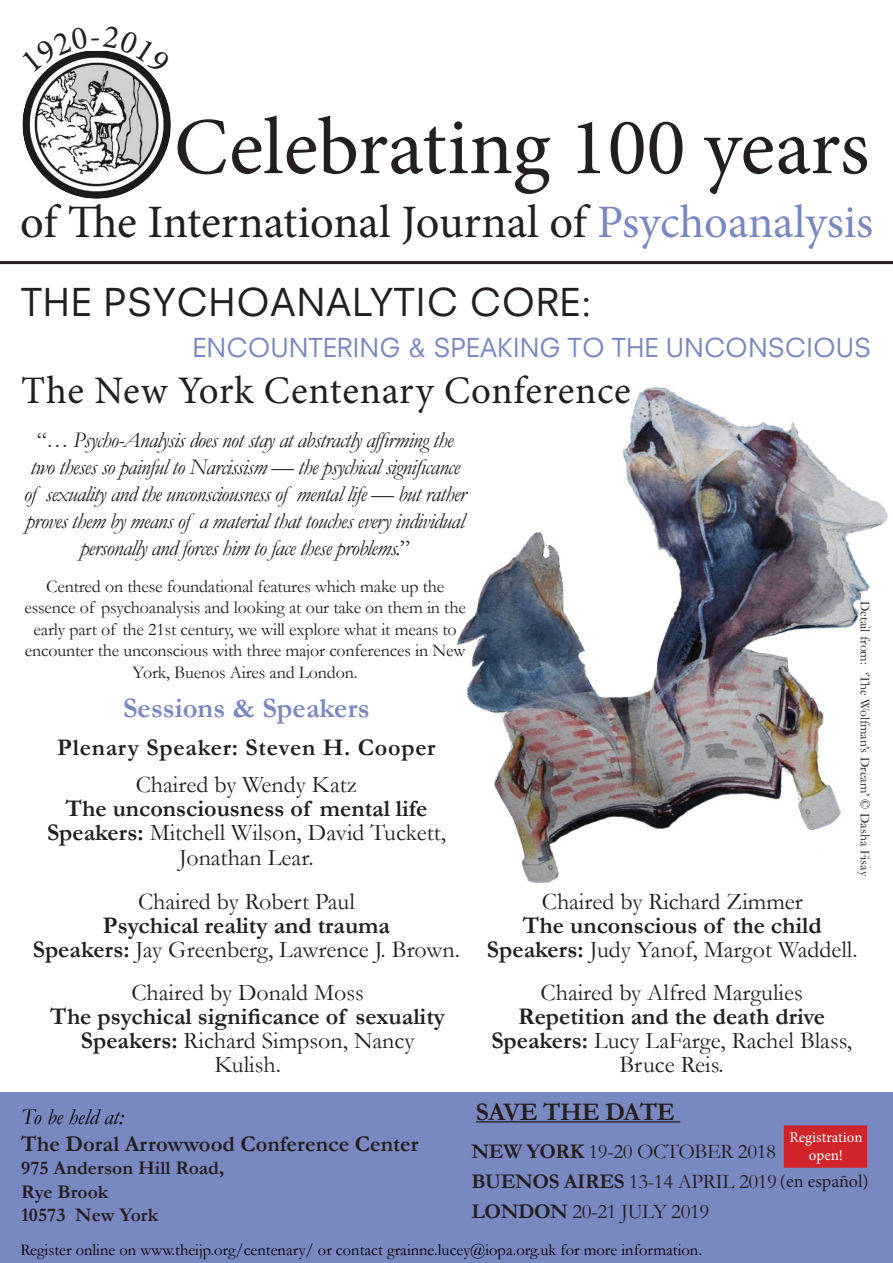
<style>
.page{position:relative;width:893px;height:1263px;background:#fff}
.page>*{position:absolute;margin:0;border:0;box-sizing:border-box;transform-origin:0 0}
.t1{font:81px "Minion Pro";color:#231f20}
.t2{font:46.5px "Minion Pro";letter-spacing:-.005em;color:#231f20}
.t3{font:39px "Minion Pro";letter-spacing:.015em;color:#231f20}
.t4{font:37.5px "Neuzeit SLT";letter-spacing:.02em;color:#231f20}
.t5{font:700 28.5px "Garamond";color:#7a88c1}
.t6{font:25.5px "Neuzeit SLT";color:#7a88c1}
.t7{font:700 25.5px "Garamond";letter-spacing:-.02em;color:#231f20}
.t8{font:24px/25.5px "Garamond";color:#231f20;text-align:center}
.t9{font:700 24px "Garamond";color:#231f20}
.t10{font:700 24px "Garamond";letter-spacing:.03em;color:#231f20}
.t11{font:italic 22.5px/27px "Garamond";letter-spacing:-.03em;color:#231f20;text-align:center}
.t12{font:700 22.5px "Garamond";color:#231f20}
.t13{font:italic 22.5px "Garamond";color:#000}
.t14{font:21px "Garamond";letter-spacing:-.02em;color:#231f20}
.t15{font:700 19.5px "Garamond";color:#231f20}
.t16{font:18px/21.6px "Garamond";letter-spacing:-.01em;color:#231f20;text-align:center}
.t17{font:18px "Minion Pro";letter-spacing:-.005em;color:#231f20}
.t18{font:16.5px "Garamond";color:#000}
.t19{font:15px "Minion Pro";color:#fff}
.t20{font:13.5px "Garamond";color:#231f20}
.s1{color:#7a88c1}
.s2{font-style:normal}
.s3{font-weight:700}
</style>
<div class="page">
<div style="left:0;top:1092px;width:893px;height:171px;background:#7a88c1"></div>
<img style="left:456px;top:387px;width:432px;height:496px">
<hr style="left:0;top:261px;width:893px;height:3px;background:#231f20">
<div style="left:784px;top:1125px;width:83px;height:43px;background:#d1232a;border:2px solid #d1232a"></div>
<img style="left:22px;top:74px;width:149px;height:125px">
<hr style="left:476px;top:1121px;width:204px;height:1px;background:#231f20">
<svg style="left:42px;top:51px;width:109px;height:23px"></svg>
<p class="t1" style="left:174px;top:93px;width:697px">Celebrating 100 years</p>
<p class="t2" style="left:20px;top:191px;width:854px">of The International Journal of <span class="s1">Psychoanalysis</span></p>
<p class="t4" style="left:21px;top:279px;width:572px">THE PSYCHOANALYTIC CORE:</p>
<p class="t6" style="left:192px;top:332px;width:680px">ENCOUNTERING &amp; SPEAKING TO THE UNCONSCIOUS</p>
<p class="t3" style="left:21px;top:365px;width:611px">The New York Centenary Conference</p>
<p class="t11" style="left:24px;top:425px;width:444px"><span class="s2">“…</span> Psycho-Analysis does not stay at abstractly affirming the two theses so painful to Narcissism — the psychical significance of sexuality and the unconsciousness of mental life — but rather proves them by means of a material that touches every individual personally and forces him to face these problems.<span class="s2">”</span></p>
<p class="t16" style="left:25px;top:575px;width:443px">Centred on these foundational features which make up the essence of psychoanalysis and looking at our take on them in the early part of the 21st century, we will explore what it means to encounter the unconscious with three major conferences in New York, Buenos Aires and London.</p>
<p class="t5" style="left:123px;top:688px;width:248px">Sessions &amp; Speakers</p>
<p class="t10" style="left:57px;top:731px;width:380px">Plenary Speaker: Steven H. Cooper</p>
<p class="t8" style="left:136px;top:771px;width:223px">Chaired by Wendy Katz</p>
<p class="t9" style="left:65px;top:792px;width:363px">The unconsciousness of mental life</p>
<p class="t8" style="left:47px;top:819px;width:400px"><span class="s3">Speakers:</span> Mitchell Wilson, David Tuckett,<br>Jonathan Lear.</p>
<p class="t8" style="left:138px;top:888px;width:218px">Chaired by Robert Paul</p>
<p class="t9" style="left:103px;top:909px;width:289px">Psychical reality and trauma</p>
<p class="t8" style="left:33px;top:936px;width:429px"><span class="s3">Speakers:</span> Jay Greenberg, Lawrence J. Brown.</p>
<p class="t8" style="left:131px;top:979px;width:234px">Chaired by Donald Moss</p>
<p class="t9" style="left:50px;top:1000px;width:396px">The psychical significance of sexuality</p>
<p class="t8" style="left:81px;top:1027px;width:335px"><span class="s3">Speakers:</span> Richard Simpson, Nancy</p>
<p class="t8" style="left:214px;top:1051px;width:68px">Kulish.</p>
<p class="t20" style="left:874px;top:601px;width:277px;rotate:90deg">Detail from: ‘The Wolfman’s Dream’ © Dasha Fisay</p>
<p class="t8" style="left:542px;top:888px;width:263px">Chaired by Richard Zimmer</p>
<p class="t9" style="left:523px;top:909px;width:300px">The unconscious of the child</p>
<p class="t8" style="left:487px;top:936px;width:372px"><span class="s3">Speakers:</span> Judy Yanof, Margot Waddell.</p>
<p class="t8" style="left:541px;top:979px;width:264px">Chaired by Alfred Margulies</p>
<p class="t9" style="left:518px;top:1000px;width:308px">Repetition and the death drive</p>
<p class="t8" style="left:491px;top:1027px;width:362px;line-height:24px"><span class="s3">Speakers:</span> Lucy LaFarge, Rachel Blass,<br>Bruce Reis.</p>
<p class="t13" style="left:21px;top:1101px;width:104px">To be held at:</p>
<p class="t7" style="left:476px;top:1094px;width:200px">SAVE THE DATE</p>
<p class="t12" style="left:21px;top:1128px;width:399px">The Doral Arrowwood Conference Center</p>
<p class="t15" style="left:21px;top:1155px;width:204px">975 Anderson Hill Road,</p>
<p class="t15" style="left:21px;top:1178px;width:89px">Rye Brook</p>
<p class="t15" style="left:21px;top:1201px;width:138px">10573 New York</p>
<p class="t19" style="left:789px;top:1127px;width:75px">Registration</p>
<p class="t19" style="left:809px;top:1145px;width:36px">open!</p>
<p class="t14" style="left:472px;top:1137px;width:306px"><span class="s3">NEW YORK</span> 19-20 OCTOBER 2018</p>
<p class="t14" style="left:472px;top:1167px;width:307px"><span class="s3">BUENOS AIRES</span> 13-14 APRIL 2019</p>
<p class="t14" style="left:472px;top:1197px;width:239px"><span class="s3">LONDON</span> 20-21 JULY 2019</p>
<p class="t17" style="left:780px;top:1169px;width:90px">(en español)</p>
<p class="t18" style="left:20px;top:1239px;width:683px">Register online on www.theijp.org/centenary/ or contact grainne.lucey@iopa.org.uk for more information.</p>
</div>
